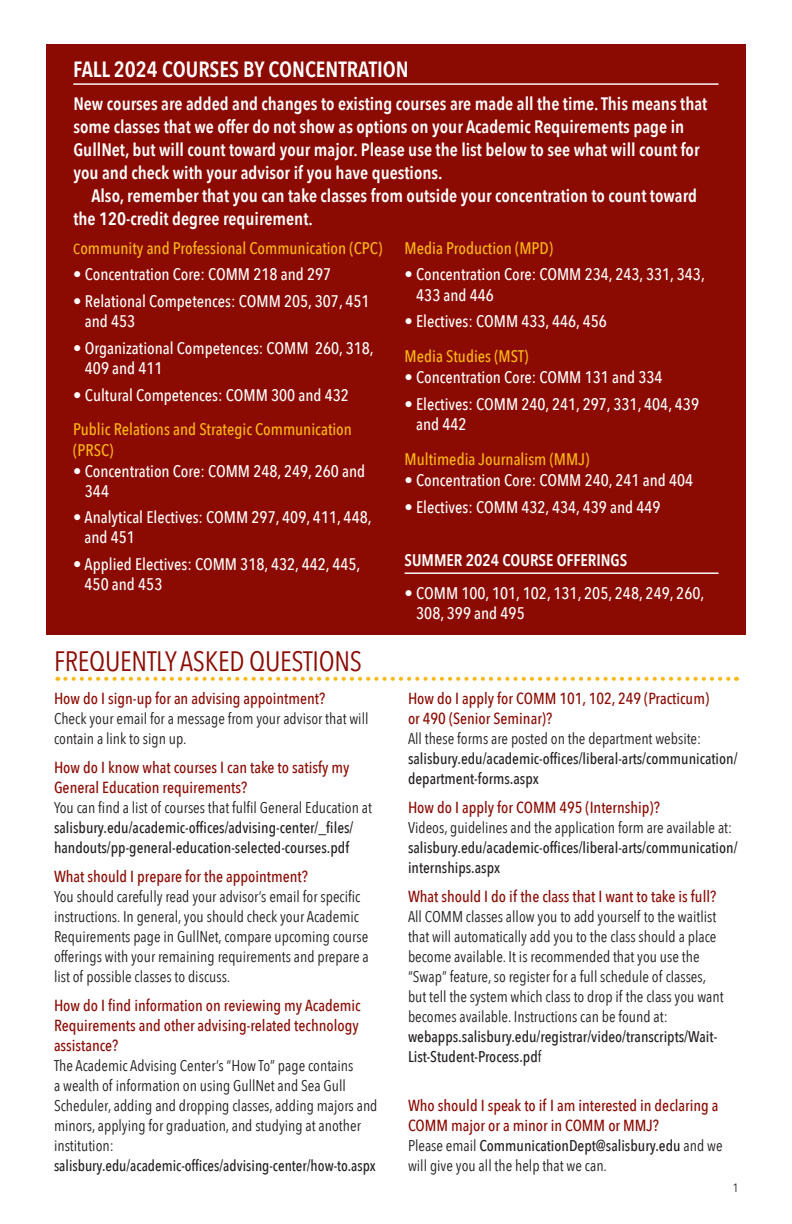
<style>
.page{position:relative;width:792px;height:1224px;background:#fff}
.page>*{position:absolute;margin:0;border:0;box-sizing:border-box;transform-origin:0 0}
.TOC_Title{font:28px "Avenir Next Condensed";letter-spacing:-.01em;color:#8b0a02}
.TOC_Title-2{font:600 22px "Avenir Next Condensed";color:#fff}
.FAQ_Answer{font:600 18px/23px "Avenir Next Condensed";color:#fff}
.FAQ_Answer_indented{font:600 18px/23px "Avenir Next Condensed";color:#fff}
.t1{font:500 16.8px/20px "Avenir Next Condensed";color:#fff}
.t2{font:500 16.8px/20px "Avenir Next Condensed";color:#fcb814}
.TOC_Title-3{font:600 16.8px "Avenir Next Condensed";color:#fff}
.FAQ_Question{font:500 16px/20px "Avenir Next Condensed";color:#8b0a02}
.FAQ_Answer-2{font:15.6px/20px "Avenir Next Condensed";color:#231f20}
.FAQ_Answer-3{font:500 15.6px/20px "Avenir Next Condensed";color:#231f20}
.t3{font:12px "Avenir Next Condensed";color:#231f20}
.s1{font-size:14.6px}
.s2{font-weight:400}
.s3{font-weight:500}
</style>
<div class="page">
<div style="left:46px;top:45px;width:700px;height:590px;background:#8b0a02"></div>
<hr style="left:405px;top:572px;width:314px;height:2px;background:#fff">
<svg style="left:65px;top:677px;width:672px;height:4px"></svg>
<hr style="left:73px;top:83px;width:646px;height:2px;background:#fff">
<p class="TOC_Title-2" style="left:73px;top:50px;width:337px">FALL 2024 COURSES BY CONCENTRATION</p>
<p class="FAQ_Answer" style="left:73px;top:92px;width:635px">New courses are added and changes to existing courses are made all the time. This means that some classes that we offer do not show as options on your Academic Requirements page in GullNet, but will count toward your major. Please use the list below to see what will count for you and check with your advisor if you have questions.</p>
<p class="FAQ_Answer_indented" style="left:73px;top:184px;width:625px;text-indent:18px">Also, remember that you can take classes from outside your concentration to count toward the 120-credit degree requirement.</p>
<p class="t2" style="left:73px;top:238px;width:310px"><span class="s1">C</span>ommunity and Professional Communication (CPC)</p>
<p class="t1" style="left:73px;top:265px;width:259px">• Concentration Core: COMM 218 and 297</p>
<p class="t1" style="left:85px;top:291px;width:286px;text-indent:-12px">• Relational Competences: COMM 205, 307, 451 and 453</p>
<p class="t1" style="left:85px;top:338px;width:290px;text-indent:-12px">• Organizational Competences: COMM 260, 318,<br>409 and 411</p>
<p class="t1" style="left:73px;top:385px;width:277px">• Cultural Competences: COMM 300 and 432</p>
<p class="t2" style="left:73px;top:420px;width:280px">Public Relations and Strategic Communication (PRSC)</p>
<p class="t1" style="left:85px;top:461px;width:282px;text-indent:-12px">• Concentration Core: COMM 248, 249, 260 and<br>344</p>
<p class="t1" style="left:85px;top:507px;width:289px;text-indent:-11px">• Analytical Electives: COMM 297, 409, 411, 448, and 451</p>
<p class="t1" style="left:85px;top:554px;width:277px;text-indent:-11px">• Applied Electives: COMM 318, 432, 442, 445,<br>450 and 453</p>
<p class="TOC_Title" style="left:54px;top:638px;width:310px">FREQUENTLY ASKED QUESTIONS</p>
<p class="FAQ_Question" style="left:54px;top:689px;width:273px">How do I sign-up for an advising appointment?</p>
<p class="FAQ_Answer-2" style="left:54px;top:708px;width:316px">Check your email for a message from your advisor that will contain a link to sign up.</p>
<p class="FAQ_Question" style="left:54px;top:758px;width:297px">How do I know what courses I can take to satisfy my<br>General Education requirements?</p>
<p class="FAQ_Answer-3" style="left:54px;top:798px;width:320px"><span class="s2">You can find a list of courses that fulfil General Education at </span>salisbury.edu/academic-offices/advising-center/_files/ handouts/pp-general-education-selected-courses.pdf</p>
<p class="FAQ_Question" style="left:54px;top:867px;width:255px">What should I prepare for the appointment?</p>
<p class="FAQ_Answer-2" style="left:54px;top:886px;width:316px">You should carefully read your advisor’s email for specific instructions. In general, you should check your Academic Requirements page in GullNet, compare upcoming course offerings with your remaining requirements and prepare a list of possible classes to discuss.</p>
<p class="FAQ_Question" style="left:54px;top:996px;width:308px;text-align:justify">How do I find information on reviewing my Academic Requirements and other advising-related technology assistance?</p>
<p class="FAQ_Answer-2" style="left:54px;top:1055px;width:325px">The Academic Advising Center’s “How To” page contains<br>a wealth of information on using GullNet and Sea Gull Scheduler, adding and dropping classes, adding majors and minors, applying for graduation, and studying at another institution:</p>
<p class="FAQ_Answer-3" style="left:54px;top:1156px;width:323px">salisbury.edu/academic-offices/advising-center/how-to.aspx</p>
<p class="t2" style="left:405px;top:238px;width:150px">Media Production (MPD)</p>
<p class="t1" style="left:416px;top:265px;width:290px;text-indent:-12px">• Concentration Core: COMM 234, 243, 331, 343,<br>433 and 446</p>
<p class="t1" style="left:405px;top:311px;width:204px">• Electives: COMM 433, 446, 456</p>
<p class="t2" style="left:405px;top:346px;width:125px">Media Studies (MST)</p>
<p class="t1" style="left:405px;top:367px;width:259px">• Concentration Core: COMM 131 and 334</p>
<p class="t1" style="left:416px;top:394px;width:284px;text-indent:-12px">• Electives: COMM 240, 241, 297, 331, 404, 439 and 442</p>
<p class="t2" style="left:405px;top:449px;width:186px">Multimedia Journalism (MMJ)</p>
<p class="t1" style="left:405px;top:470px;width:290px">• Concentration Core: COMM 240, 241 and 404</p>
<p class="t1" style="left:405px;top:497px;width:257px">• Electives: COMM 432, 434, 439 and 449</p>
<p class="TOC_Title-3" style="left:405px;top:546px;width:224px">SUMMER 2024 COURSE OFFERINGS</p>
<p class="t1" style="left:416px;top:583px;width:290px;text-indent:-12px">• COMM 100, 101, 102, 131, 205, 248, 249, 260,<br>308, 399 and 495</p>
<p class="FAQ_Question" style="left:408px;top:689px;width:303px">How do I apply for COMM 101, 102, 249 (Practicum) or 490 (Senior Seminar)?</p>
<p class="FAQ_Answer-2" style="left:408px;top:728px;width:295px">All these forms are posted on the department website:</p>
<p class="FAQ_Answer-3" style="left:408px;top:749px;width:331px">salisbury.edu/academic-offices/liberal-arts/communication/ department-forms.aspx</p>
<p class="FAQ_Question" style="left:408px;top:798px;width:253px">How do I apply for COMM 495 (Internship)?</p>
<p class="FAQ_Answer-3" style="left:408px;top:818px;width:331px"><span class="s2">Videos, guidelines and the application form are available at: </span>salisbury.edu/academic-offices/liberal-arts/communication/ internships.aspx</p>
<p class="FAQ_Question" style="left:408px;top:887px;width:310px">What should I do if the class that I want to take is full?</p>
<p class="FAQ_Answer-2" style="left:408px;top:906px;width:317px">All COMM classes allow you to add yourself to the waitlist that will automatically add you to the class should a place become available. It is recommended that you use the “Swap” feature, so register for a full schedule of classes, but tell the system which class to drop if the class you want becomes available. Instructions can be found at:</p>
<p class="FAQ_Answer-3" style="left:408px;top:1027px;width:311px">webapps.salisbury.edu/registrar/video/transcripts/Wait-<br>List-Student-Process.pd<span class="s2">f</span></p>
<p class="FAQ_Question" style="left:408px;top:1096px;width:312px">Who should I speak to if I am interested in declaring a<br>COMM major or a minor in COMM or MMJ?</p>
<p class="FAQ_Answer-2" style="left:408px;top:1135px;width:316px">Please email <span class="s3">CommunicationDept@salisbury.edu</span> and we will give you all the help that we can.</p>
<p class="t3" style="left:733px;top:1178px;width:7px">1</p>
</div>
